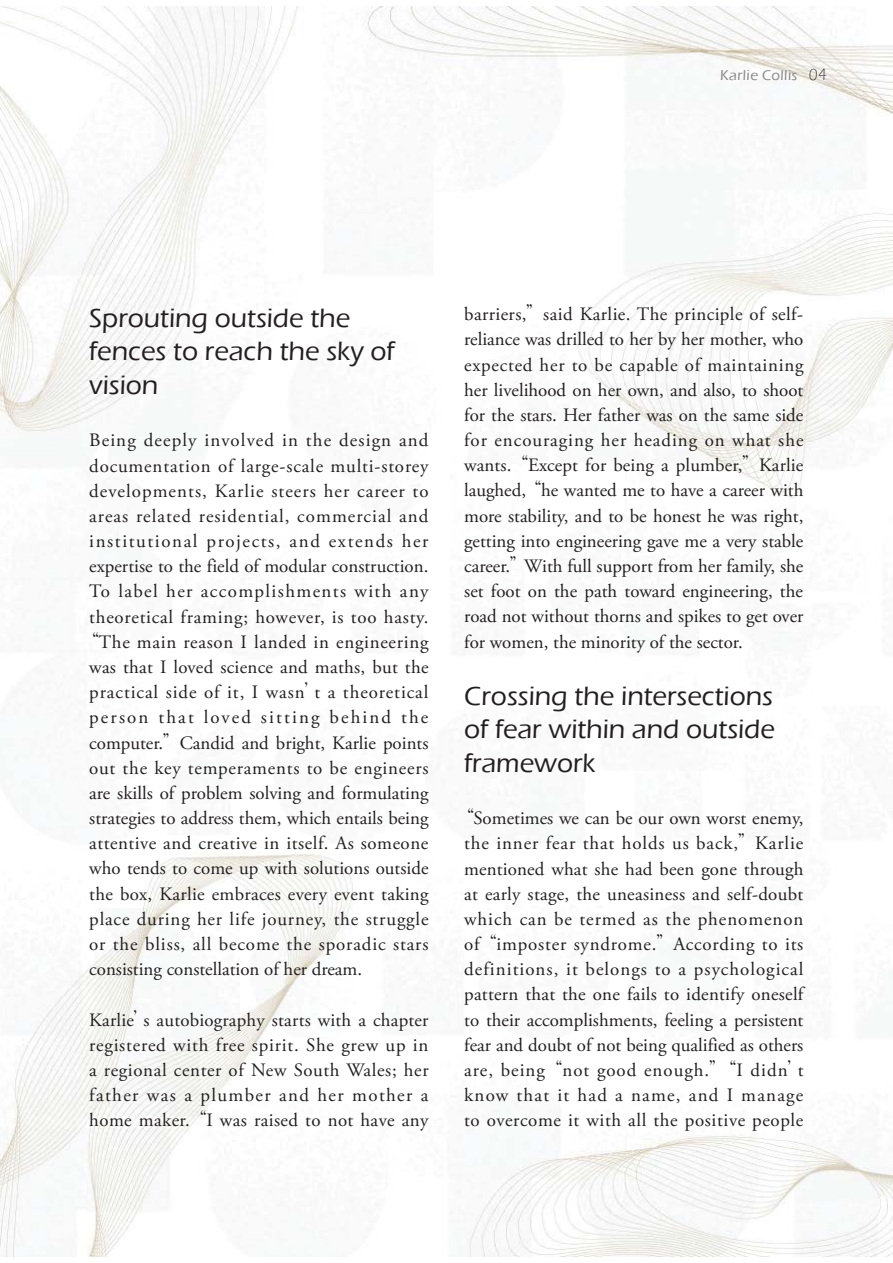
<style>
.page{position:relative;width:893px;height:1263px;background:#fff}
.page>*{position:absolute;margin:0;border:0;box-sizing:border-box;transform-origin:0 0}
.t1{font:500 27.3px/33.6px "Eras ITC";color:#231f20}
.t2{font:18.9px/25.2px "Adobe Garamond Pro";letter-spacing:.035em;color:#231f20;text-align:justify}
.t3{font:18.9px/25.2px "Adobe Garamond Pro";letter-spacing:.015em;color:#231f20;text-align:center}
.t4{font:18.9px "Adobe Garamond Pro";color:#231f20}
.t5{font:18.9px "Adobe Garamond Pro";letter-spacing:.055em;color:#231f20}
.t6{font:18.9px "Adobe Garamond Pro";letter-spacing:.085em;color:#231f20}
.t7{font:18.9px "Adobe Garamond Pro";letter-spacing:.06em;color:#231f20}
.t8{font:18.9px "Adobe Garamond Pro";letter-spacing:.075em;color:#231f20}
.t9{font:18.9px "Adobe Garamond Pro";letter-spacing:.115em;color:#231f20}
.t10{font:300 16.8px "Eras ITC";color:#231f20}
.t11{font:500 14.7px "Eras ITC";letter-spacing:.025em;color:#888889}
.s1{font-family:"DF Li Song Std W3 E Ten B5 H"}
</style>
<div class="page">
<img style="left:0;top:7px;width:893px;height:1249px">
<p class="t11" style="left:720px;top:67px;width:79px">Karlie Collis</p>
<p class="t10" style="left:809px;top:65px;width:20px">04</p>
<h1 class="t1" style="left:89px;top:301px;width:307px">Sprouting outside the fences to reach the sky of vision</h1>
<p class="t7" style="left:89px;top:433px;width:341px">Being deeply involved in the design and</p>
<p class="t2" style="left:89px;top:454px;width:341px">documentation of large-scale multi-storey</p>
<p class="t5" style="left:89px;top:483px;width:341px">developments, Karlie steers her career to</p>
<p class="t5" style="left:89px;top:508px;width:341px">areas related residential, commercial and</p>
<p class="t6" style="left:89px;top:534px;width:341px">institutional projects, and extends her</p>
<p class="t4" style="left:89px;top:559px;width:341px">expertise to the field of modular construction.</p>
<p class="t8" style="left:89px;top:584px;width:341px">To label her accomplishments with any</p>
<p class="t2" style="left:89px;top:606px;width:341px">theoretical framing; however, is too hasty.</p>
<p class="t2" style="left:80px;top:631px;width:350px"><span class="s1">“</span>The main reason I landed in engineering</p>
<p class="t3" style="left:89px;top:656px;width:341px">was that I loved science and maths, but the</p>
<p class="t2" style="left:89px;top:681px;width:341px">practical side of it, I wasn<span class="s1">’</span>t a theoretical</p>
<p class="t9" style="left:89px;top:710px;width:341px">person that loved sitting behind the</p>
<p class="t4" style="left:89px;top:735px;width:341px">computer.<span class="s1">”</span>Candid and bright, Karlie points</p>
<p class="t2" style="left:89px;top:757px;width:341px">out the key temperaments to be engineers</p>
<p class="t4" style="left:89px;top:785px;width:341px">are skills of problem solving and formulating</p>
<p class="t4" style="left:89px;top:811px;width:341px">strategies to address them, which entails being</p>
<p class="t2" style="left:89px;top:832px;width:340px">attentive and creative in itself. As someone</p>
<p class="t4" style="left:89px;top:861px;width:341px">who tends to come up with solutions outside</p>
<p class="t3" style="left:89px;top:883px;width:341px">the box, Karlie embraces every event taking</p>
<p class="t2" style="left:89px;top:908px;width:341px">place during her life journey, the struggle</p>
<p class="t2" style="left:89px;top:933px;width:341px">or the bliss, all become the sporadic stars</p>
<p class="t4" style="left:89px;top:962px;width:274px">consisting constellation of her dream.</p>
<p class="t2" style="left:89px;top:1008px;width:341px">Karlie<span class="s1">’</span>s autobiography starts with a chapter registered with free spirit. She grew up in a regional center of New South Wales; her father was a plumber and her mother a home maker. <span class="s1">“</span>I was raised to not have any</p>
<p class="t2" style="left:464px;top:303px;width:341px">barriers,<span class="s1">”</span>said Karlie. The principle of self&shy;reliance was drilled to her by her mother, who expected her to be capable of maintaining her livelihood on her own, and also, to shoot for the stars. Her father was on the same side for encouraging her heading on what she wants. <span class="s1">“</span>Except for being a plumber,<span class="s1">”</span>Karlie laughed, <span class="s1">“</span>he wanted me to have a career with more stability, and to be honest he was right, getting into engineering gave me a very stable career.<span class="s1">”</span>With full support from her family, she set foot on the path toward engineering, the road not without thorns and spikes to get over for women, the minority of the sector.</p>
<h1 class="t1" style="left:464px;top:679px;width:312px;text-align:justify">Crossing the intersections of fear within and outside framework</h1>
<p class="t3" style="left:455px;top:807px;width:353px"><span class="s1">“</span>Sometimes we can be our own worst enemy, the inner fear that holds us back,<span class="s1">”</span>Karlie mentioned what she had been gone through at early stage, the uneasiness and self-doubt which can be termed as the phenomenon of <span class="s1">“</span>imposter syndrome.<span class="s1">”</span>According to its definitions, it belongs to a psychological pattern that the one fails to identify oneself to their accomplishments, feeling a persistent fear and doubt of not being qualified as others are, being <span class="s1">“</span>not good enough.<span class="s1">”“</span>I didn<span class="s1">’</span>t know that it had a name, and I manage to overcome it with all the positive people</p>
</div>
